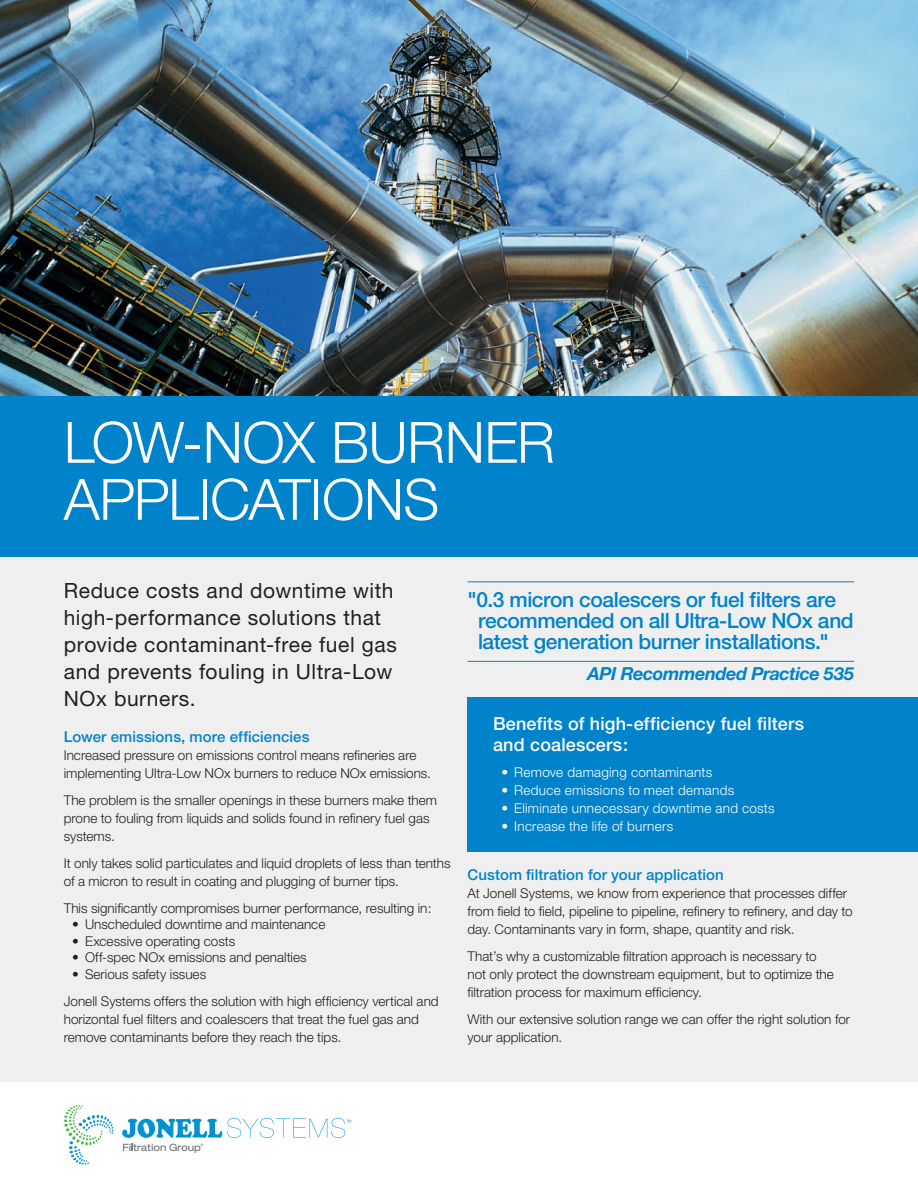
<style>
.page{position:relative;width:918px;height:1188px;background:#fff}
.page>*{position:absolute;margin:0;border:0;box-sizing:border-box;transform-origin:0 0}
.t1{font:300 57px/57px "Helvetica Neue";letter-spacing:-.01em;color:#fff}
.t2{font:21px/27px "Helvetica Neue";letter-spacing:.025em;color:#231f20}
.t3{font:500 21px/21px "Helvetica Neue";letter-spacing:-.02em;color:#0083ca}
.t4{font:500 18px/21px "Helvetica Neue";letter-spacing:.01em;color:#fff}
.t5{font:italic 700 18px "Helvetica Neue";letter-spacing:-.02em;color:#0083ca}
.t6{font:500 15px "Helvetica Neue";letter-spacing:.005em;color:#0083ca}
.t7{font:300 13.5px/18px "Helvetica Neue";color:#231f20}
.t8{font:300 13.5px "Helvetica Neue";letter-spacing:.02em;color:#fff}
</style>
<div class="page">
<svg style="left:64px;top:1105px;width:49px;height:60px"></svg>
<svg style="left:123px;top:1144px;width:80px;height:9px"></svg>
<svg style="left:122px;top:1118px;width:229px;height:20px"></svg>
<div style="left:0;top:557px;width:918px;height:525px;background:#f0eff0"></div>
<div style="left:0;top:396px;width:918px;height:161px;background:#0083ca"></div>
<div style="left:468px;top:698px;width:450px;height:154px;background:#0083ca"></div>
<img style="left:0;top:0;width:918px;height:396px">
<hr style="left:468px;top:581px;width:386px;height:1px;background:#0083ca">
<hr style="left:468px;top:661px;width:386px;height:1px;background:#0083ca">
<h1 class="t1" style="left:64px;top:413px;width:493px">LOW-NOX BURNER<br>APPLICATIONS</h1>
<h2 class="t2" style="left:64px;top:577px;width:335px">Reduce costs and downtime with high-performance solutions that provide contaminant-free fuel gas and prevents fouling in Ultra-Low<br>NOx burners.</h2>
<p class="t6" style="left:64px;top:728px;width:247px">Lower emissions, more efficiencies</p>
<p class="t7" style="left:64px;top:746px;width:369px">Increased pressure on emissions control means refineries are implementing Ultra-Low NOx burners to reduce NOx emissions.</p>
<p class="t7" style="left:64px;top:791px;width:375px">The problem is the smaller openings in these burners make them prone to fouling from liquids and solids found in refinery fuel gas systems.</p>
<p class="t7" style="left:64px;top:854px;width:388px">It only takes solid particulates and liquid droplets of less than tenths of a micron to result in coating and plugging of burner tips.</p>
<p class="t7" style="left:64px;top:899px;width:369px">This significantly compromises burner performance, resulting in:</p>
<p class="t7" style="left:72px;top:915px;width:255px">• Unscheduled downtime and maintenance</p>
<p class="t7" style="left:72px;top:932px;width:164px">• Excessive operating costs</p>
<p class="t7" style="left:72px;top:948px;width:236px">• Off-spec NOx emissions and penalties</p>
<p class="t7" style="left:64px;top:960px;width:376px;line-height:27px;text-indent:9px">• Serious safety issues<br>Jonell Systems offers the solution with high efficiency vertical and</p>
<p class="t7" style="left:64px;top:1010px;width:357px">horizontal fuel filters and coalescers that treat the fuel gas and remove contaminants before they reach the tips.</p>
<h2 class="t3" style="left:478px;top:589px;width:377px;text-indent:-10px">"0.3 micron coalescers or fuel filters are recommended on all Ultra-Low NOx and latest generation burner installations."</h2>
<h3 class="t5" style="left:587px;top:663px;width:268px">API Recommended Practice 535</h3>
<h3 class="t4" style="left:493px;top:713px;width:313px">Benefits of high-efficiency fuel filters and coalescers:</h3>
<p class="t8" style="left:502px;top:764px;width:212px">• Remove damaging contaminants</p>
<p class="t8" style="left:502px;top:782px;width:234px">• Reduce emissions to meet demands</p>
<p class="t8" style="left:502px;top:800px;width:275px">• Eliminate unnecessary downtime and costs</p>
<p class="t8" style="left:502px;top:818px;width:173px">• Increase the life of burners</p>
<p class="t6" style="left:468px;top:866px;width:258px">Custom filtration for your application</p>
<p class="t7" style="left:468px;top:884px;width:387px">At Jonell Systems, we know from experience that processes differ from field to field, pipeline to pipeline, refinery to refinery, and day to day. Contaminants vary in form, shape, quantity and risk.</p>
<p class="t7" style="left:468px;top:947px;width:368px">That’s why a customizable filtration approach is necessary to not only protect the downstream equipment, but to optimize the filtration process for maximum efficiency.</p>
<p class="t7" style="left:468px;top:1010px;width:384px">With our extensive solution range we can offer the right solution for your application.</p>
</div>
